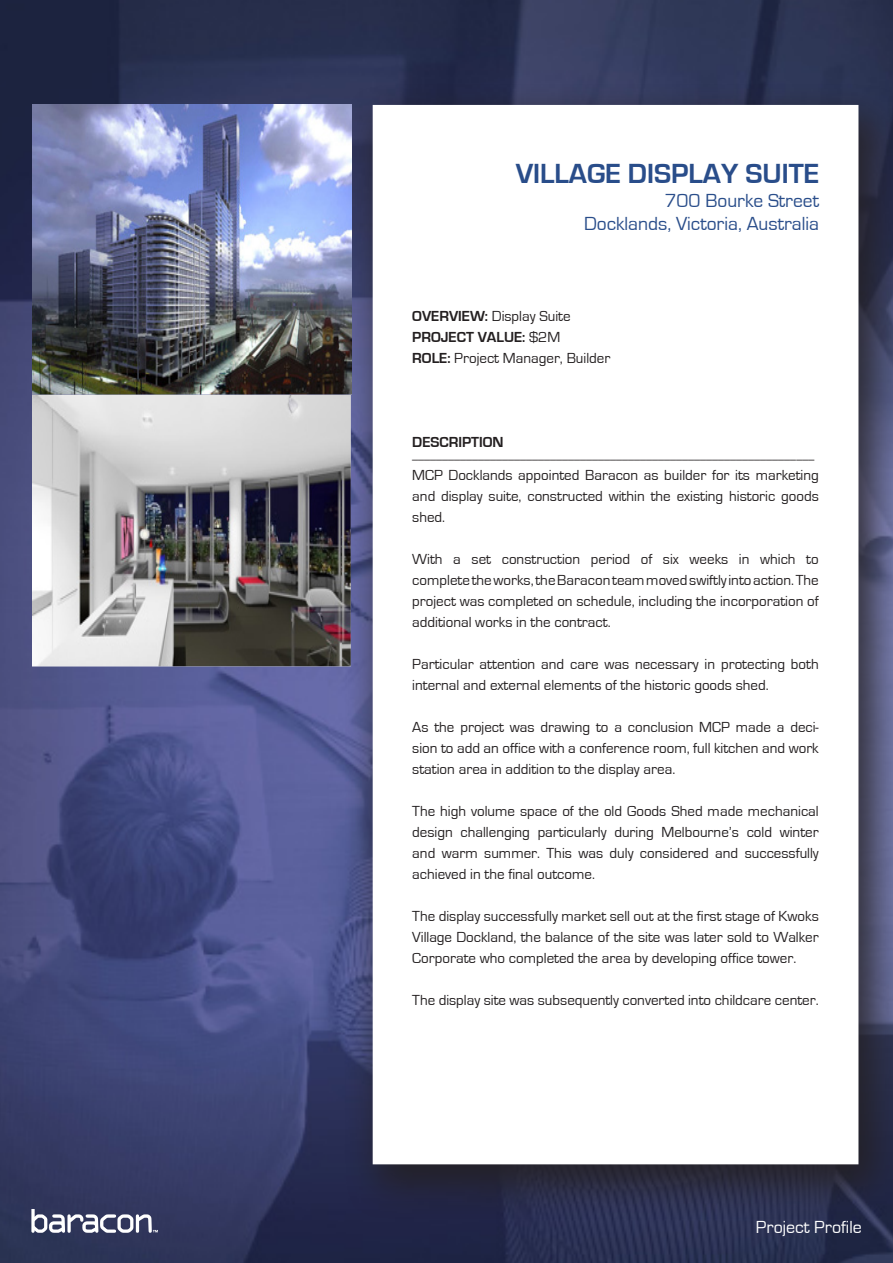
<style>
.page{position:relative;width:893px;height:1263px;background:#fff}
.page>*{position:absolute;margin:0;border:0;box-sizing:border-box;transform-origin:0 0}
.t1{font:700 28.5px "Eurostile";color:#294d8a}
.t2{font:19.5px "Eurostile";color:#294d8a}
.t3{font:18px "Eurostile";color:#fff}
.t4{font:15px/21px "Eurostile";color:#231f20;text-align:justify}
.t5{font:700 15px "Eurostile";color:#231f20}
.t6{font:12px "Eurostile";color:#231f20}
.s1{font-weight:700}
</style>
<div class="page">
<img style="left:0;top:0;width:893px;height:1263px">
<div style="left:342px;top:82px;width:551px;height:1139px;background:#231f20;opacity:.85"></div>
<div style="left:373px;top:105px;width:485px;height:1059px;background:#fff"></div>
<svg style="left:31px;top:1209px;width:127px;height:24px"></svg>
<img style="left:32px;top:105px;width:319px;height:563px">
<p class="t1" style="left:516px;top:158px;width:305px">VILLAGE DISPLAY SUITE</p>
<p class="t2" style="left:665px;top:190px;width:156px">700 Bourke Street</p>
<p class="t2" style="left:584px;top:213px;width:236px">Docklands, Victoria, Australia</p>
<p class="t4" style="left:412px;top:305px;width:160px"><span class="s1">OVERVIEW:</span> Display Suite</p>
<p class="t4" style="left:412px;top:326px;width:200px"><span class="s1">PROJECT VALUE:</span> $2M<br><span class="s1">ROLE:</span> Project Manager, Builder</p>
<p class="t5" style="left:412px;top:434px;width:93px">DESCRIPTION</p>
<p class="t6" style="left:412px;top:448px;width:403px">___________________________________________________________________</p>
<p class="t4" style="left:412px;top:464px;width:408px">MCP Docklands appointed Baracon as builder for its marketing and display suite, constructed within the existing historic goods shed.</p>
<p class="t4" style="left:412px;top:548px;width:408px">With a set construction period of six weeks in which to complete the works, the Baracon team moved swiftly into action. The project was completed on schedule, including the incorporation of additional works in the contract.</p>
<p class="t4" style="left:412px;top:653px;width:408px">Particular attention and care was necessary in protecting both internal and external elements of the historic goods shed.</p>
<p class="t4" style="left:412px;top:716px;width:408px">As the project was drawing to a conclusion MCP made a deci&shy;sion to add an office with a conference room, full kitchen and work station area in addition to the display area.</p>
<p class="t4" style="left:412px;top:800px;width:408px">The high volume space of the old Goods Shed made mechanical design challenging particularly during Melbourne’s cold winter and warm summer. This was duly considered and successfully achieved in the final outcome.</p>
<p class="t4" style="left:412px;top:905px;width:408px">The display successfully market sell out at the first stage of Kwoks Village Dockland, the balance of the site was later sold to Walker Corporate who completed the area by developing office tower.</p>
<p class="t4" style="left:412px;top:989px;width:408px">The display site was subsequently converted into childcare center.</p>
<p class="t3" style="left:756px;top:1217px;width:107px">Project Profile</p>
</div>
